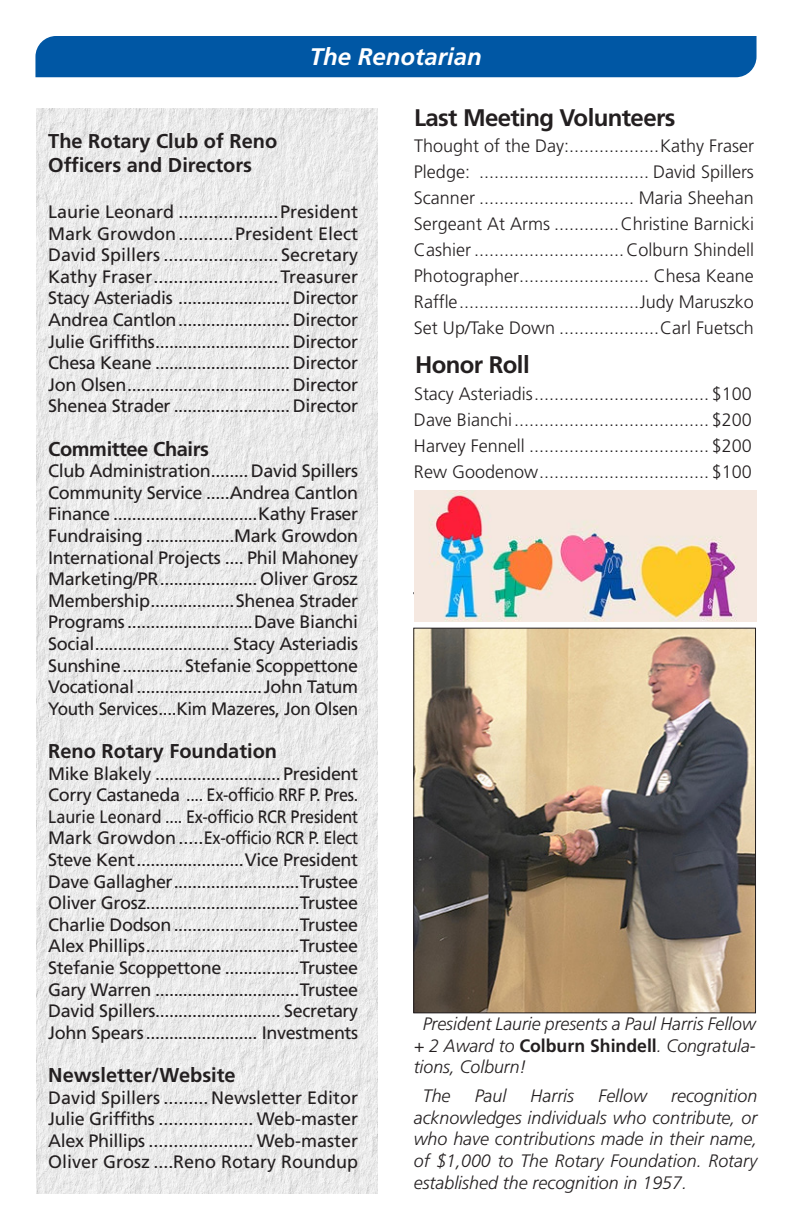
<style>
.page{position:relative;width:792px;height:1224px;background:#fff}
.page>*{position:absolute;margin:0;border:0;box-sizing:border-box;transform-origin:0 0}
.t1{font:700 24px "Frutiger LT Std";letter-spacing:-.025em;color:#231f20}
.t2{font:italic 700 24px "Frutiger LT Std";color:#fff}
.subhead{font:700 20px "Frutiger LT Std";color:#231f20}
.subhead-2{font:700 20px "Frutiger LT Std";letter-spacing:-.02em;color:#231f20}
.t3{font:18px "Frutiger LT Std";letter-spacing:-.02em;color:#231f20}
.body{font:300 18px "Frutiger LT Std";color:#231f20}
.body-2{font:italic 300 18px/21.6px "Frutiger LT Std";color:#231f20;text-align:justify}
.t4{font:18px "Frutiger LT Std";color:#231f20}
.t5{font:18px "Frutiger LT Std";letter-spacing:-.02em;color:#231f20;scale:.9 1}
.t6{font:18px "Frutiger LT Std";letter-spacing:-.02em;color:#231f20;scale:.95 1}
.s1{font-weight:700;font-style:normal}
</style>
<div class="page">
<div style="left:35px;top:36px;width:722px;height:41px;background:#0057a4"></div>
<img style="left:36px;top:108px;width:342px;height:1086px">
<hr style="left:413px;top:592px;width:343px;height:2px;background:#231f20">
<img style="left:415px;top:630px;width:339px;height:381px">
<div style="left:413px;top:628px;width:343px;height:385px;border:1px solid #231f20"></div>
<img style="left:414px;top:491px;width:342px;height:131px">
<h1 class="t2" style="left:310px;top:43px;width:174px">The Renotarian</h1>
<p class="subhead" style="left:48px;top:130px;width:230px">The Rotary Club of Reno</p>
<p class="subhead" style="left:48px;top:154px;width:205px">Officers and Directors</p>
<p class="t4" style="left:48px;top:201px;width:312px">Laurie Leonard ....................President</p>
<p class="t4" style="left:48px;top:223px;width:311px">Mark Growdon...........President Elect</p>
<p class="t4" style="left:48px;top:244px;width:311px">David Spillers ....................... Secretary</p>
<p class="t4" style="left:48px;top:266px;width:311px">Kathy Fraser.........................Treasurer</p>
<p class="t3" style="left:48px;top:288px;width:311px">Stacy Asteriadis ........................ Director</p>
<p class="t3" style="left:48px;top:309px;width:311px">Andrea Cantlon........................ Director</p>
<p class="t3" style="left:48px;top:331px;width:311px">Julie Griffiths............................. Director</p>
<p class="t3" style="left:48px;top:352px;width:311px">Chesa Keane ............................. Director</p>
<p class="t3" style="left:48px;top:374px;width:311px">Jon Olsen................................... Director</p>
<p class="t3" style="left:48px;top:396px;width:311px">Shenea Strader ......................... Director</p>
<p class="subhead-2" style="left:48px;top:437px;width:162px">Committee Chairs</p>
<p class="t3" style="left:48px;top:460px;width:312px">Club Administration........ David Spillers</p>
<p class="t3" style="left:48px;top:482px;width:311px">Community Service .....Andrea Cantlon</p>
<p class="t3" style="left:48px;top:504px;width:311px">Finance ...............................Kathy Fraser</p>
<p class="t3" style="left:48px;top:525px;width:311px">Fundraising ...................Mark Growdon</p>
<p class="t3" style="left:48px;top:547px;width:311px">International Projects .... Phil Mahoney</p>
<p class="t3" style="left:48px;top:568px;width:311px">Marketing/PR..................... Oliver Grosz</p>
<p class="t3" style="left:48px;top:590px;width:311px">Membership..................Shenea Strader</p>
<p class="t3" style="left:48px;top:612px;width:311px">Programs ...........................Dave Bianchi</p>
<p class="t3" style="left:48px;top:633px;width:311px">Social............................. Stacy Asteriadis</p>
<p class="t3" style="left:48px;top:655px;width:311px">Sunshine.............Stefanie Scoppettone</p>
<p class="t3" style="left:48px;top:676px;width:311px">Vocational...........................John Tatum</p>
<p class="t6" style="left:48px;top:698px;width:328px">Youth Services....Kim Mazeres, Jon Olsen</p>
<p class="subhead" style="left:48px;top:739px;width:230px">Reno Rotary Foundation</p>
<p class="t3" style="left:48px;top:763px;width:312px">Mike Blakely ...........................President</p>
<p class="t3" style="left:48px;top:784px;width:311px">Corry Castaneda .... Ex-officio RRF P. Pres.</p>
<p class="t5" style="left:48px;top:806px;width:346px">Laurie Leonard .... Ex-officio RCR President</p>
<p class="t3" style="left:48px;top:828px;width:312px">Mark Growdon.....Ex-officio RCR P. Elect</p>
<p class="t3" style="left:48px;top:849px;width:312px">Steve Kent.......................Vice President</p>
<p class="t3" style="left:48px;top:871px;width:311px">Dave Gallagher...........................Trustee</p>
<p class="t3" style="left:48px;top:892px;width:311px">Oliver Grosz.................................Trustee</p>
<p class="t3" style="left:48px;top:914px;width:311px">Charlie Dodson...........................Trustee</p>
<p class="t3" style="left:48px;top:936px;width:311px">Alex Phillips.................................Trustee</p>
<p class="t3" style="left:48px;top:957px;width:311px">Stefanie Scoppettone ................Trustee</p>
<p class="t3" style="left:48px;top:979px;width:311px">Gary Warren ...............................Trustee</p>
<p class="t3" style="left:48px;top:1000px;width:311px">David Spillers........................... Secretary</p>
<p class="t3" style="left:48px;top:1022px;width:311px">John Spears........................ Investments</p>
<p class="subhead" style="left:48px;top:1063px;width:189px">Newsletter/Website</p>
<p class="t4" style="left:48px;top:1087px;width:312px">David Spillers ......... Newsletter Editor</p>
<p class="t3" style="left:48px;top:1108px;width:311px">Julie Griffiths ................... Web-master</p>
<p class="t3" style="left:48px;top:1130px;width:311px">Alex Phillips ..................... Web-master</p>
<p class="t4" style="left:48px;top:1152px;width:311px">Oliver Grosz ....Reno Rotary Roundup</p>
<p class="t1" style="left:414px;top:104px;width:263px">Last Meeting Volunteers</p>
<p class="body" style="left:414px;top:136px;width:341px">Thought of the Day:..................Kathy Fraser</p>
<p class="body" style="left:414px;top:162px;width:342px">Pledge: .................................. David Spillers</p>
<p class="body" style="left:414px;top:188px;width:342px">Scanner ............................... Maria Sheehan</p>
<p class="body" style="left:414px;top:214px;width:342px">Sergeant At Arms .............Christine Barnicki</p>
<p class="body" style="left:414px;top:240px;width:342px">Cashier ..............................Colburn Shindell</p>
<p class="body" style="left:414px;top:266px;width:342px">Photographer.......................... Chesa Keane</p>
<p class="body" style="left:414px;top:292px;width:342px">Raffle....................................Judy Maruszko</p>
<p class="body" style="left:414px;top:318px;width:342px">Set Up/Take Down ....................Carl Fuetsch</p>
<p class="t1" style="left:415px;top:351px;width:116px">Honor Roll</p>
<p class="body" style="left:414px;top:383px;width:339px">Stacy Asteriadis................................... $100</p>
<p class="body" style="left:414px;top:409px;width:340px">Dave Bianchi....................................... $200</p>
<p class="body" style="left:414px;top:435px;width:340px">Harvey Fennell .................................... $200</p>
<p class="body" style="left:414px;top:461px;width:340px">Rew Goodenow.................................. $100</p>
<p class="body-2" style="left:414px;top:1013px;width:344px;text-indent:9px">President Laurie presents a Paul Harris Fellow + 2 Award to <span class="s1">Colburn Shindell</span>. Congratula&shy;tions, Colburn!</p>
<p class="body-2" style="left:423px;top:1085px;width:29px">The</p>
<p class="body-2" style="left:475px;top:1085px;width:33px">Paul</p>
<p class="body-2" style="left:531px;top:1085px;width:45px">Harris</p>
<p class="body-2" style="left:598px;top:1085px;width:50px">Fellow</p>
<p class="body-2" style="left:414px;top:1085px;width:345px;text-indent:257px">recognition acknowledges individuals who contribute, or who have contributions made in their name, of $1,000 to The Rotary Foundation. Rotary established the recognition in 1957.</p>
</div>
